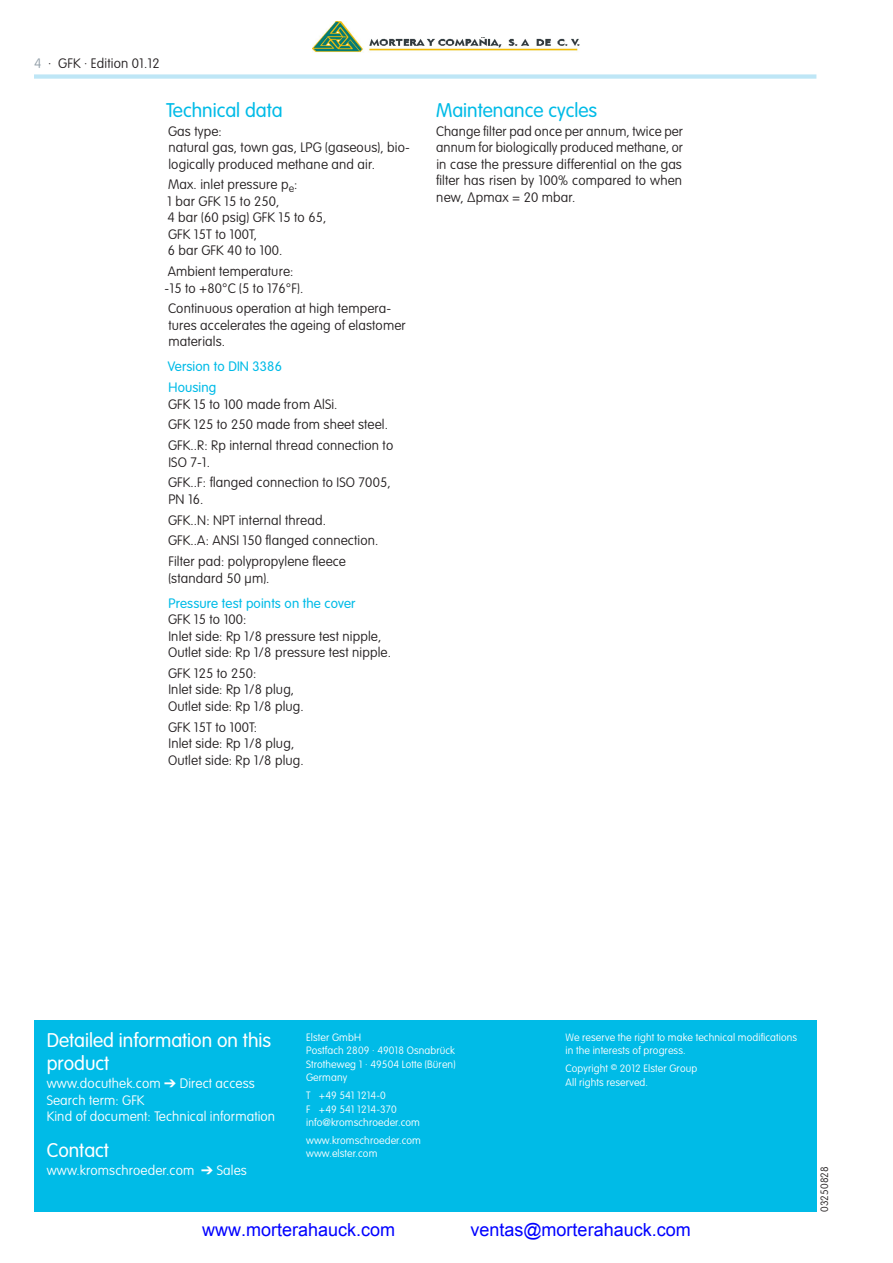
<style>
.page{position:relative;width:893px;height:1263px;background:#fff}
.page>*{position:absolute;margin:0;border:0;box-sizing:border-box;transform-origin:0 0}
.t1{font:300 19.5px/22.5px "VAG Rounded Std";color:#fff}
.t2{font:300 19.5px "VAG Rounded Std";color:#00bbe7}
.t3{font:18px "Arial";color:#00f}
.t4{font:100 13.5px/16.5px "VAG Rounded Std";letter-spacing:.01em;color:#231f20}
.t5{font:100 13.5px/16.5px "VAG Rounded Std";letter-spacing:.01em;color:#fff}
.t6{font:300 13.5px/20.7px "VAG Rounded Std";letter-spacing:.01em;color:#00bbe7}
.t7{font:100 10.5px/13.5px "VAG Rounded Std";letter-spacing:.01em;color:#fff}
.t8{font:100 10.5px "VAG Rounded Std";letter-spacing:.01em;color:#231f20}
.s1{color:#909da7}
</style>
<div class="page">
<div style="left:34px;top:74px;width:782px;height:5px;background:#bee6f6"></div>
<div style="left:34px;top:1020px;width:782px;height:192px;background:#00bbe7"></div>
<img style="left:313px;top:22px;width:267px;height:31px">
<p class="t4" style="left:34px;top:56px;width:127px"><span class="s1">4</span> · GFK · Edition 01.12</p>
<h1 class="t2" style="left:166px;top:99px;width:118px">Technical data</h1>
<p class="t4" style="left:168px;top:123px;width:243px">Gas type:<br>natural gas, town gas, LPG (gaseous), bio&shy;logically produced methane and air.</p>
<p class="t4" style="left:167px;top:177px;width:161px">Max. inlet pressure p<sub>e</sub>:<br>1 bar GFK 15 to 250,<br>4 bar (60 psig) GFK 15 to 65,<br>GFK 15T to 100T,<br>6 bar GFK 40 to 100.</p>
<p class="t4" style="left:165px;top:264px;width:140px">Ambient temperature: -15 to +80°C (5 to 176°F).</p>
<p class="t4" style="left:168px;top:301px;width:239px">Continuous operation at high tempera&shy;tures accelerates the ageing of elastomer materials.</p>
<p class="t6" style="left:168px;top:357px;width:116px">Version to DIN 3386<br>Housing</p>
<p class="t4" style="left:168px;top:394px;width:227px;line-height:20.7px">GFK 15 to 100 made from AlSi.<br>GFK 125 to 250 made from sheet steel.<br>GFK..R: Rp internal thread connection to</p>
<p class="t4" style="left:168px;top:452px;width:224px;line-height:20.7px">ISO 7-1.<br>GFK..F: flanged connection to ISO 7005,</p>
<p class="t4" style="left:168px;top:489px;width:212px;line-height:20.7px">PN 16.<br>GFK..N: NPT internal thread.<br>GFK..A: ANSI 150 flanged connection.<br>Filter pad: polypropylene fleece</p>
<p class="t4" style="left:168px;top:570px;width:103px">(standard 50 µm).</p>
<p class="t6" style="left:169px;top:593px;width:188px">Pressure test points on the cover</p>
<p class="t4" style="left:168px;top:612px;width:224px">GFK 15 to 100:<br>Inlet side: Rp 1/8 pressure test nipple,<br>Outlet side: Rp 1/8 pressure test nipple.</p>
<p class="t4" style="left:168px;top:665px;width:137px">GFK 125 to 250:<br>Inlet side: Rp 1/8 plug,<br>Outlet side: Rp 1/8 plug.</p>
<p class="t4" style="left:168px;top:719px;width:137px">GFK 15T to 100T:<br>Inlet side: Rp 1/8 plug,<br>Outlet side: Rp 1/8 plug.</p>
<h1 class="t2" style="left:436px;top:99px;width:163px">Maintenance cycles</h1>
<p class="t4" style="left:436px;top:123px;width:249px;text-align:justify">Change filter pad once per annum, twice per annum for biologically produced methane, or in case the pressure differential on the gas filter has risen by 100% compared to when new, Δpmax = 20 mbar.</p>
<h1 class="t1" style="left:47px;top:1030px;width:226px">Detailed information on this product</h1>
<p class="t5" style="left:47px;top:1076px;width:230px">www.docuthek.com ➔ Direct access<br>Search term: GFK<br>Kind of document: Technical information</p>
<h1 class="t1" style="left:47px;top:1139px;width:64px">Contact</h1>
<p class="t5" style="left:47px;top:1163px;width:149px">www.kromschroeder.com</p>
<p class="t5" style="left:217px;top:1163px;width:32px">Sales</p>
<p class="t7" style="left:306px;top:1031px;width:151px">Elster GmbH<br>Postfach 2809 · 49018 Osnabrück<br>Strotheweg 1 · 49504 Lotte (Büren)<br>Germany</p>
<p class="t7" style="left:306px;top:1089px;width:115px">T +49 541 1214-0<br>F +49 541 1214-370 info@kromschroeder.com</p>
<p class="t7" style="left:306px;top:1134px;width:116px">www.kromschroeder.com www.elster.com</p>
<p class="t7" style="left:566px;top:1031px;width:233px">We reserve the right to make technical modifications in the interests of progress.</p>
<p class="t7" style="left:566px;top:1062px;width:133px">Copyright <sup>©</sup> 2012 Elster Group<br>All rights reserved.</p>
<h2 class="t3" style="left:202px;top:1218px;width:195px">www.morterahauck.com</h2>
<h2 class="t3" style="left:470px;top:1218px;width:222px">ventas@morterahauck.com</h2>
<p class="t8" style="left:818px;top:1212px;width:47px;rotate:-90deg">03250828</p>
</div>
